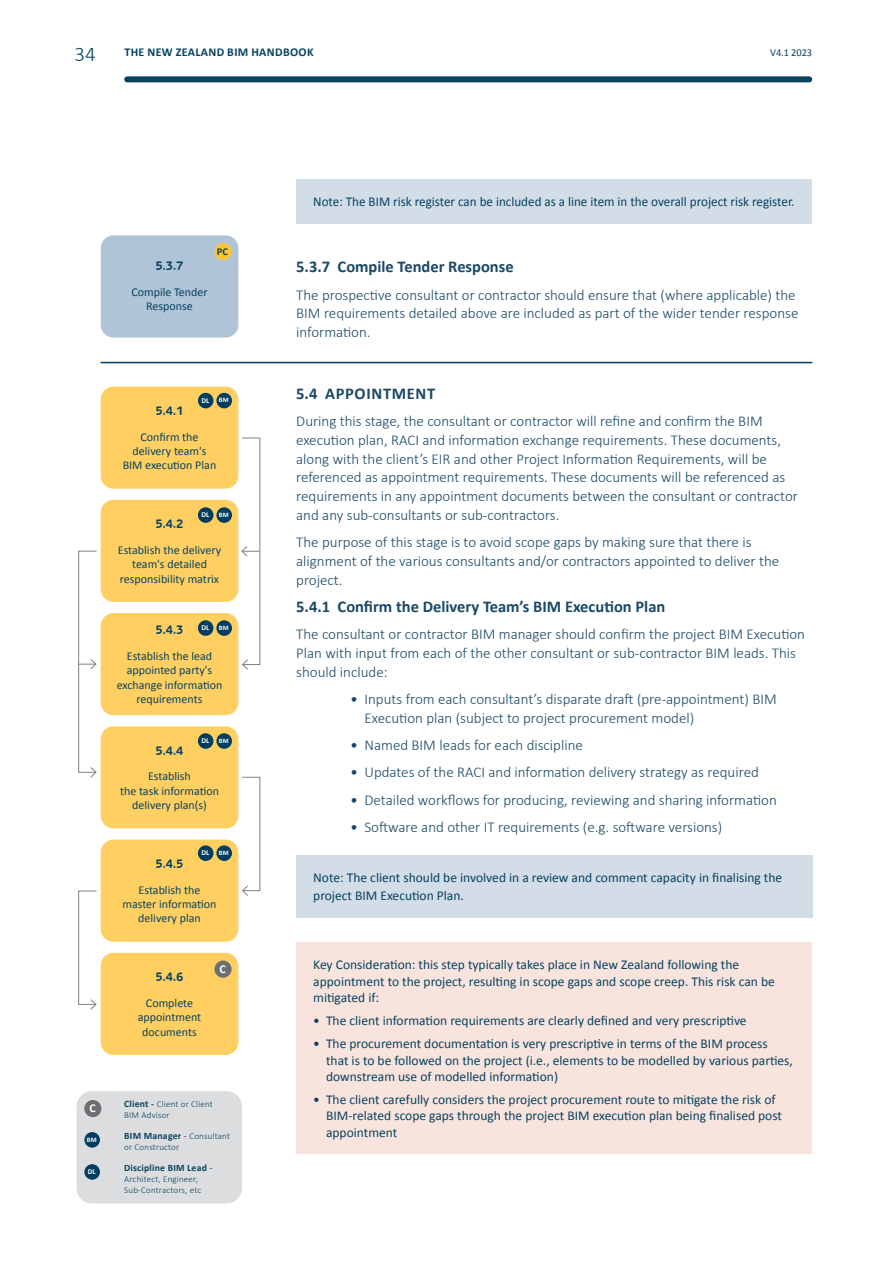
<style>
.page{position:relative;width:893px;height:1263px;background:#fff}
.page>*{position:absolute;margin:0;border:0;box-sizing:border-box;transform-origin:0 0}
.t1{font:300 21px "Calibri";color:#084261}
.t2{font:700 16.5px "Calibri";color:#1a4866}
.t3{font:700 16.5px "Calibri";letter-spacing:.04em;color:#1a4866}
.t4{font:300 15px/18.8px "Calibri";color:#1a4866}
.t5{font:13.5px/16.5px "Calibri";color:#084261}
.t6{font:12px/14.4px "Calibri";color:#084261;text-align:center}
.t7{font:700 12px "New Rubrik";color:#084261}
.t8{font:700 12px "Calibri";letter-spacing:.03em;color:#084261}
.t9{font:700 12px "Calibri";color:#fff}
.t10{font:10.5px "Calibri";letter-spacing:-.01em;color:#084261}
.t11{font:700 10.5px "Calibri";color:#084261}
.t12{font:700 9.75px "Calibri";letter-spacing:.02em;color:#084261}
.t13{font:300 9px/10.8px "Calibri";letter-spacing:.02em;color:#084261}
.t14{font:700 7.5px "Calibri";color:#fff}
.t15{font:700 6.75px "Calibri";color:#fff}
.s1{font-weight:700;font-size:9.75px}
.s2{font-weight:400}
.s3{font-weight:300;font-size:9px}
.s4{font-weight:400;font-style:italic}
</style>
<div class="page">
<hr style="left:101px;top:362px;width:711px;height:1px;background:#003d5e">
<div style="left:101px;top:386px;width:137px;height:103px;background:#ffd061;border-radius:13px"></div>
<div style="left:101px;top:500px;width:137px;height:102px;background:#ffd061;border-radius:13px"></div>
<div style="left:101px;top:613px;width:137px;height:102px;background:#ffd061;border-radius:13px"></div>
<div style="left:101px;top:726px;width:137px;height:102px;background:#ffd061;border-radius:13px"></div>
<div style="left:101px;top:839px;width:137px;height:103px;background:#ffd061;border-radius:13px"></div>
<div style="left:101px;top:953px;width:137px;height:102px;background:#ffd061;border-radius:13px"></div>
<div style="left:198px;top:393px;width:15px;height:15px;background:#003d5e;border-radius:50%"></div>
<div style="left:216px;top:393px;width:16px;height:15px;background:#003d5e;border-radius:50%"></div>
<div style="left:198px;top:507px;width:15px;height:16px;background:#003d5e;border-radius:50%"></div>
<div style="left:216px;top:507px;width:16px;height:16px;background:#003d5e;border-radius:50%"></div>
<div style="left:198px;top:620px;width:15px;height:16px;background:#003d5e;border-radius:50%"></div>
<div style="left:216px;top:620px;width:16px;height:16px;background:#003d5e;border-radius:50%"></div>
<div style="left:198px;top:733px;width:15px;height:16px;background:#003d5e;border-radius:50%"></div>
<div style="left:216px;top:733px;width:16px;height:16px;background:#003d5e;border-radius:50%"></div>
<div style="left:198px;top:845px;width:15px;height:16px;background:#003d5e;border-radius:50%"></div>
<div style="left:216px;top:845px;width:16px;height:16px;background:#003d5e;border-radius:50%"></div>
<svg style="left:78px;top:890px;width:19px;height:120px"></svg>
<svg style="left:242px;top:776px;width:19px;height:120px"></svg>
<svg style="left:78px;top:550px;width:19px;height:228px"></svg>
<svg style="left:241px;top:437px;width:20px;height:233px"></svg>
<div style="left:214px;top:960px;width:18px;height:18px;background:#6d6e71;border-radius:50%"></div>
<div style="left:77px;top:1091px;width:165px;height:112px;background:#dcddde;border-radius:15px"></div>
<div style="left:84px;top:1100px;width:17px;height:17px;background:#6d6e71;border-radius:50%"></div>
<div style="left:84px;top:1132px;width:16px;height:15px;background:#003d5e;border-radius:50%"></div>
<div style="left:84px;top:1164px;width:16px;height:16px;background:#003d5e;border-radius:50%"></div>
<div style="left:296px;top:179px;width:516px;height:44px;background:#d2dde8"></div>
<div style="left:296px;top:855px;width:516px;height:62px;background:#d2dde8"></div>
<div style="left:296px;top:942px;width:516px;height:212px;background:#f8e4dd"></div>
<div style="left:101px;top:235px;width:137px;height:103px;background:#afc4d7;border-radius:13px"></div>
<div style="left:214px;top:243px;width:18px;height:17px;background:#ffc62f;border-radius:50%"></div>
<div style="left:127px;top:76px;width:682px;height:6px;background:#084261"></div>
<h1 class="t1" style="left:74px;top:41px;width:23px">34</h1>
<p class="t8" style="left:124px;top:44px;width:191px">THE NEW ZEALAND BIM HANDBOOK</p>
<p class="t10" style="left:770px;top:45px;width:44px">V4.1 2023</p>
<p class="t7" style="left:156px;top:259px;width:30px">5.3.7</p>
<p class="t6" style="left:131px;top:284px;width:78px">Compile Tender<br>Response</p>
<p class="t11" style="left:217px;top:244px;width:13px">PC</p>
<p class="t14" style="left:201px;top:395px;width:9px">DL</p>
<p class="t15" style="left:219px;top:396px;width:11px">BM</p>
<p class="t7" style="left:156px;top:403px;width:30px">5.4.1</p>
<p class="t6" style="left:123px;top:429px;width:95px">Confirm the delivery team's<br>BIM execution Plan</p>
<p class="t14" style="left:201px;top:510px;width:9px">DL</p>
<p class="t15" style="left:219px;top:510px;width:11px">BM</p>
<p class="t7" style="left:156px;top:517px;width:30px">5.4.2</p>
<p class="t6" style="left:118px;top:542px;width:105px">Establish the delivery team's detailed responsibility matrix</p>
<p class="t14" style="left:201px;top:623px;width:9px">DL</p>
<p class="t15" style="left:219px;top:623px;width:11px">BM</p>
<p class="t7" style="left:156px;top:623px;width:30px">5.4.3</p>
<p class="t6" style="left:117px;top:648px;width:107px">Establish the lead appointed party's exchange information requirements</p>
<p class="t14" style="left:201px;top:736px;width:9px">DL</p>
<p class="t15" style="left:219px;top:736px;width:11px">BM</p>
<p class="t7" style="left:156px;top:743px;width:30px">5.4.4</p>
<p class="t6" style="left:120px;top:769px;width:100px">Establish<br>the task information delivery plan(s)</p>
<p class="t14" style="left:201px;top:848px;width:9px">DL</p>
<p class="t15" style="left:219px;top:848px;width:11px">BM</p>
<p class="t7" style="left:156px;top:856px;width:30px">5.4.5</p>
<p class="t6" style="left:122px;top:882px;width:96px">Establish the master information delivery plan</p>
<p class="t7" style="left:156px;top:970px;width:30px">5.4.6</p>
<p class="t6" style="left:138px;top:995px;width:65px">Complete appointment documents</p>
<p class="t9" style="left:220px;top:961px;width:8px">C</p>
<p class="t9" style="left:89px;top:1101px;width:8px">C</p>
<p class="t13" style="left:124px;top:1098px;width:90px"><span class="s1">Client -</span> Client or Client<br>BIM Advisor</p>
<p class="t15" style="left:87px;top:1135px;width:11px">BM</p>
<p class="t12" style="left:124px;top:1130px;width:107px">BIM Manager <span class="s2">-</span> <span class="s3">Consultant</span></p>
<p class="t13" style="left:124px;top:1141px;width:56px">or Constructor</p>
<p class="t14" style="left:88px;top:1167px;width:9px">DL</p>
<p class="t12" style="left:124px;top:1162px;width:90px">Discipline BIM Lead <span class="s2">-</span></p>
<p class="t13" style="left:124px;top:1173px;width:78px">Architect, Engineer,<br>Sub-Contractors, etc</p>
<p class="t5" style="left:313px;top:193px;width:483px">Note: The BIM risk register can be included as a line item in the overall project risk register.</p>
<p class="t2" style="left:296px;top:256px;width:219px">5.3.7 Compile Tender Response</p>
<p class="t4" style="left:296px;top:284px;width:504px">The prospective consultant or contractor should ensure that (where applicable) the<br>BIM requirements detailed above are included as part of the wider tender response information.</p>
<p class="t3" style="left:296px;top:383px;width:141px">5.4 APPOINTMENT</p>
<p class="t4" style="left:296px;top:411px;width:503px">During this stage, the consultant or contractor will refine and confirm the BIM execution plan, RACI and information exchange requirements. These documents, along with the client’s EIR and other Project Information Requirements, will be referenced as appointment requirements. These documents will be referenced as requirements in any appointment documents between the consultant or contractor and any sub-consultants or sub-contractors.</p>
<p class="t4" style="left:296px;top:532px;width:485px">The purpose of this stage is to avoid scope gaps by making sure that there is alignment of the various consultants and/or contractors appointed to deliver the project.</p>
<p class="t2" style="left:296px;top:596px;width:371px">5.4.1 Confirm the Delivery Team’s BIM Execution Plan</p>
<p class="t4" style="left:296px;top:624px;width:510px">The consultant or contractor BIM manager should confirm the project BIM Execution<br>Plan with input from each of the other consultant or sub-contractor BIM leads. This should include:</p>
<p class="t4" style="left:364px;top:689px;width:414px;text-indent:-14px"><span class="s4">•</span> Inputs from each consultant’s disparate draft (pre-appointment) BIM<br>Execution plan (subject to project procurement model)</p>
<p class="t4" style="left:350px;top:735px;width:234px"><span class="s4">•</span> Named BIM leads for each discipline</p>
<p class="t4" style="left:350px;top:762px;width:410px"><span class="s4">•</span> Updates of the RACI and information delivery strategy as required</p>
<p class="t4" style="left:350px;top:789px;width:428px"><span class="s4">•</span> Detailed workflows for producing, reviewing and sharing information</p>
<p class="t4" style="left:350px;top:817px;width:373px"><span class="s4">•</span> Software and other IT requirements (e.g. software versions)</p>
<p class="t5" style="left:313px;top:868px;width:471px;line-height:18px">Note: The client should be involved in a review and comment capacity in finalising the project BIM Execution Plan.</p>
<p class="t5" style="left:313px;top:956px;width:463px">Key Consideration: this step typically takes place in New Zealand following the appointment to the project, resulting in scope gaps and scope creep. This risk can be mitigated if:</p>
<p class="t5" style="left:313px;top:1012px;width:435px">• The client information requirements are clearly defined and very prescriptive</p>
<p class="t5" style="left:326px;top:1035px;width:468px;text-indent:-13px">• The procurement documentation is very prescriptive in terms of the BIM process that is to be followed on the project (i.e., elements to be modelled by various parties, downstream use of modelled information)</p>
<p class="t5" style="left:326px;top:1091px;width:458px;text-indent:-13px">• The client carefully considers the project procurement route to mitigate the risk of<br>BIM-related scope gaps through the project BIM execution plan being finalised post appointment</p>
</div>
